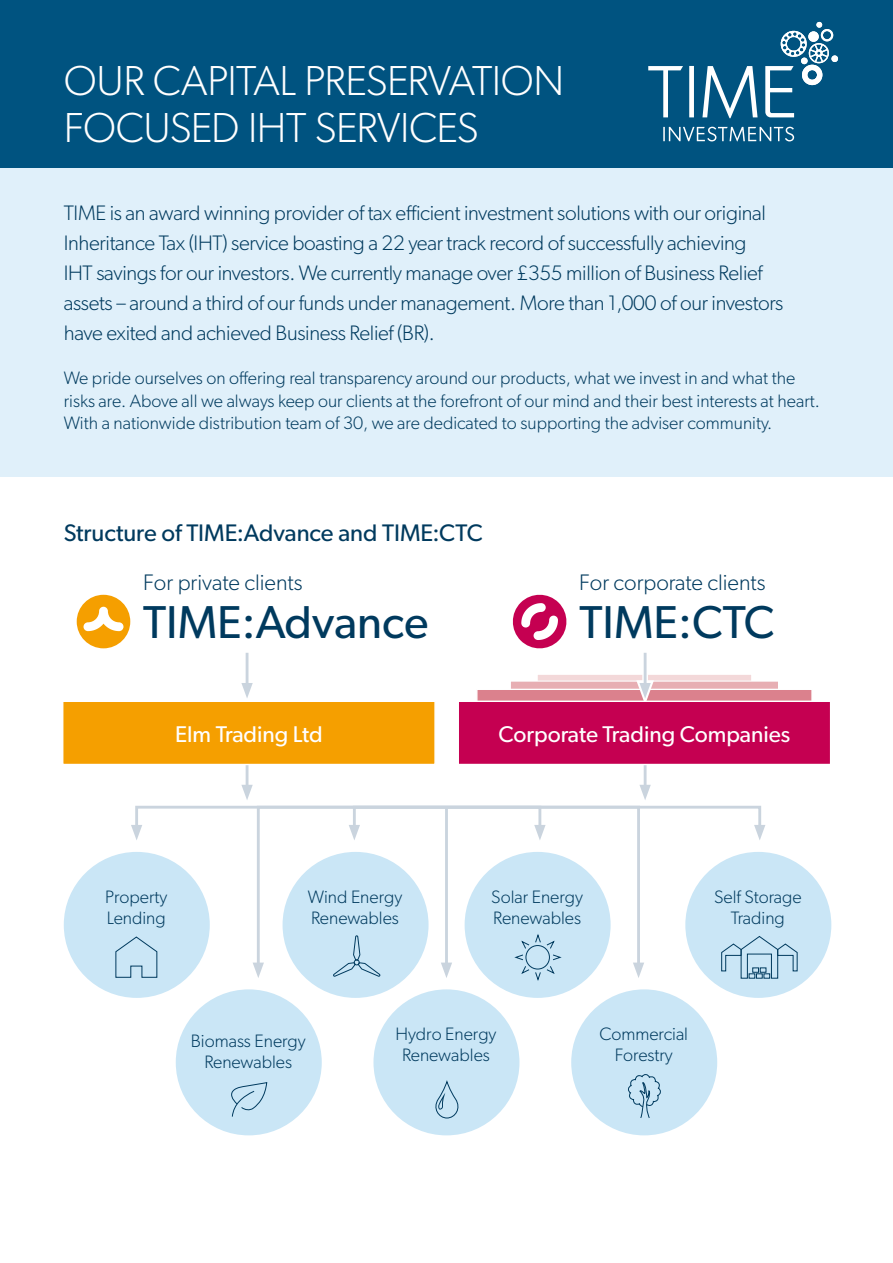
<style>
.page{position:relative;width:893px;height:1263px;background:#fff}
.page>*{position:absolute;margin:0;border:0;box-sizing:border-box;transform-origin:0 0}
.t1{font:46.2px "Gibson";color:#003a5e}
.t2{font:300 42px/46.5px "Gibson";letter-spacing:-.015em;color:#fff}
.Header_3{font:24px "Gibson";letter-spacing:-.005em;color:#003a5e}
.t3{font:22.8px "Gibson";color:#fff}
.t4{font:300 22.5px "Gibson";color:#003a5e}
.t5{font:300 21px/30px "Gibson";letter-spacing:-.015em;color:#003a5e}
.t6{font:300 18px/21px "Gibson";color:#003a5e}
</style>
<div class="page">
<div style="left:0;top:161px;width:893px;height:316px;background:#e0f0fa"></div>
<div style="left:0;top:0;width:893px;height:168px;background:#005380"></div>
<svg style="left:648px;top:22px;width:190px;height:96px"></svg>
<svg style="left:663px;top:127px;width:131px;height:14px"></svg>
<hr style="left:246px;top:722px;width:2px;height:68px;background:#cad4de">
<svg style="left:241px;top:785px;width:12px;height:15px"></svg>
<div style="left:642px;top:659px;width:6px;height:31px;background:#e8ecf0"></div>
<hr style="left:644px;top:722px;width:2px;height:68px;background:#cad4de">
<svg style="left:639px;top:785px;width:12px;height:15px"></svg>
<svg style="left:512px;top:594px;width:55px;height:55px"></svg>
<svg style="left:77px;top:595px;width:53px;height:53px"></svg>
<div style="left:135px;top:806px;width:626px;height:26px;border:3px solid #cad4de"></div>
<svg style="left:754px;top:825px;width:11px;height:15px"></svg>
<svg style="left:131px;top:825px;width:11px;height:15px"></svg>
<div style="left:353px;top:806px;width:188px;height:26px;border:3px solid #cad4de"></div>
<svg style="left:534px;top:825px;width:12px;height:15px"></svg>
<svg style="left:349px;top:825px;width:11px;height:15px"></svg>
<hr style="left:246px;top:653px;width:2px;height:35px;background:#cad4de">
<svg style="left:63px;top:683px;width:372px;height:83px"></svg>
<hr style="left:644px;top:653px;width:2px;height:35px;background:#cad4de">
<svg style="left:459px;top:673px;width:371px;height:93px;background:#d3437a"></svg>
<div style="left:257px;top:806px;width:383px;height:163px;border:3px solid #cad4de"></div>
<svg style="left:633px;top:962px;width:11px;height:16px"></svg>
<svg style="left:253px;top:962px;width:11px;height:16px"></svg>
<div style="left:64px;top:852px;width:146px;height:146px;background:#cae6f6;border-radius:50%"></div>
<div style="left:685px;top:852px;width:146px;height:146px;background:#cae6f6;border-radius:50%"></div>
<div style="left:283px;top:852px;width:146px;height:146px;background:#cae6f6;border-radius:50%"></div>
<div style="left:176px;top:989px;width:146px;height:146px;background:#cae6f6;border-radius:50%"></div>
<div style="left:465px;top:852px;width:146px;height:146px;background:#cae6f6;border-radius:50%"></div>
<div style="left:571px;top:989px;width:146px;height:146px;background:#cae6f6;border-radius:50%"></div>
<svg style="left:231px;top:1082px;width:36px;height:35px"></svg>
<hr style="left:445px;top:807px;width:3px;height:161px;background:#cad4de">
<svg style="left:441px;top:962px;width:11px;height:16px"></svg>
<div style="left:373px;top:989px;width:146px;height:146px;background:#cae6f6;border-radius:50%"></div>
<svg style="left:435px;top:1082px;width:23px;height:36px"></svg>
<svg style="left:628px;top:1074px;width:33px;height:44px"></svg>
<svg style="left:333px;top:935px;width:47px;height:42px"></svg>
<svg style="left:115px;top:936px;width:42px;height:42px"></svg>
<svg style="left:721px;top:936px;width:77px;height:43px"></svg>
<svg style="left:514px;top:934px;width:48px;height:47px"></svg>
<p class="t2" style="left:64px;top:57px;width:502px">OUR CAPITAL PRESERVATION<br>FOCUSED IHT SERVICES</p>
<p class="t5" style="left:64px;top:198px;width:721px">TIME is an award winning provider of tax efficient investment solutions with our original Inheritance Tax (IHT) service boasting a 22 year track record of successfully achieving<br>IHT savings for our investors. We currently manage over £355 million of Business Relief assets – around a third of our funds under management. More than 1,000 of our investors have exited and achieved Business Relief (BR).</p>
<p class="t6" style="left:64px;top:366px;width:758px;line-height:22.5px">We pride ourselves on offering real transparency around our products, what we invest in and what the risks are. Above all we always keep our clients at the forefront of our mind and their best interests at heart.<br>With a nationwide distribution team of 30, we are dedicated to supporting the adviser community.</p>
<p class="Header_3" style="left:64px;top:518px;width:420px">Structure of TIME:Advance and TIME:CTC</p>
<p class="t4" style="left:143px;top:569px;width:161px">For private clients</p>
<p class="t4" style="left:579px;top:569px;width:188px">For corporate clients</p>
<p class="t1" style="left:143px;top:594px;width:287px">TIME:Advance</p>
<p class="t1" style="left:579px;top:594px;width:197px">TIME:CTC</p>
<p class="t3" style="left:175px;top:720px;width:149px">Elm Trading Ltd</p>
<p class="t3" style="left:499px;top:720px;width:293px">Corporate Trading Companies</p>
<p class="t6" style="left:105px;top:886px;width:64px">Property<br>Lending</p>
<p class="t6" style="left:714px;top:886px;width:89px;text-align:center">Self Storage<br>Trading</p>
<p class="t6" style="left:491px;top:886px;width:93px">Solar Energy<br>Renewables</p>
<p class="t6" style="left:308px;top:886px;width:96px">Wind Energy<br>Renewables</p>
<p class="t6" style="left:191px;top:1030px;width:116px;text-align:center">Biomass Energy<br>Renewables</p>
<p class="t6" style="left:396px;top:1023px;width:102px;text-align:center">Hydro Energy<br>Renewables</p>
<p class="t6" style="left:599px;top:1023px;width:90px;text-align:center">Commercial<br>Forestry</p>
</div>
